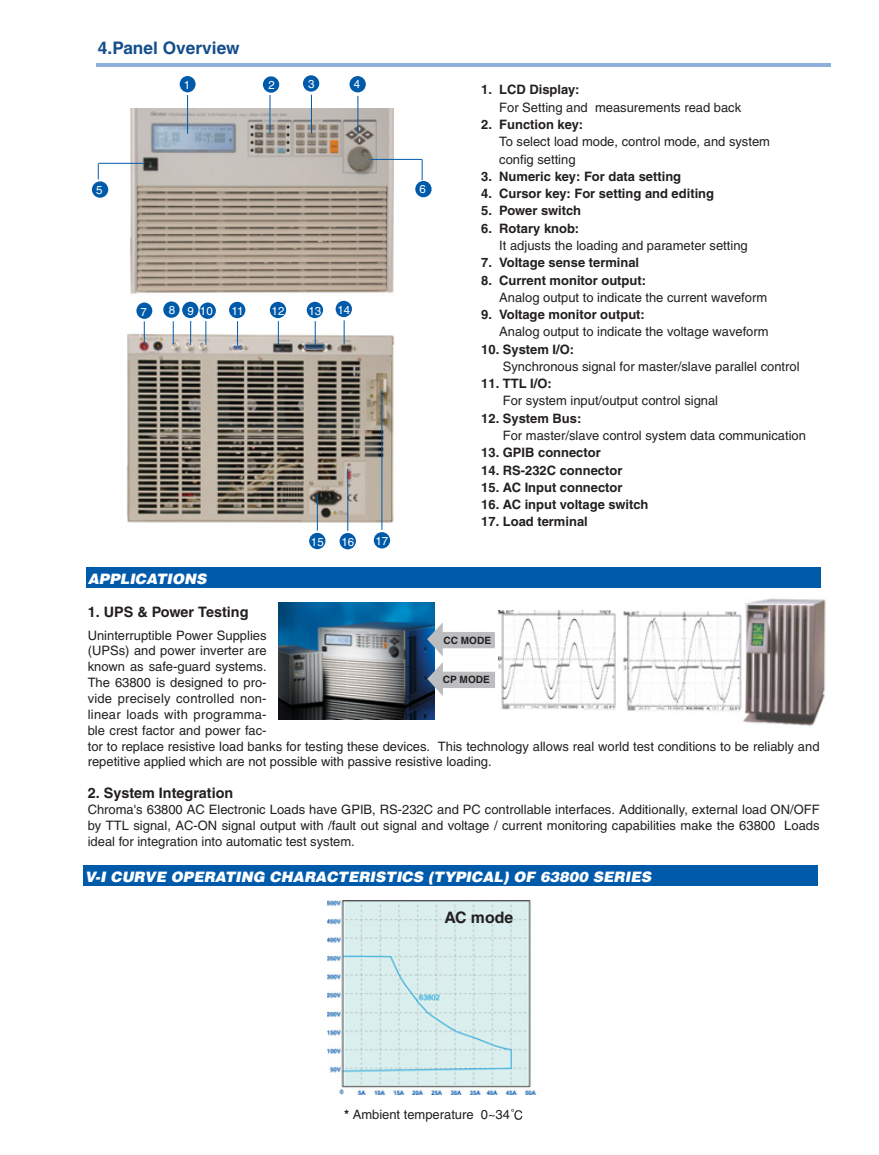
<style>
.page{position:relative;width:879px;height:1155px;background:#fff}
.page>*{position:absolute;margin:0;border:0;box-sizing:border-box;transform-origin:0 0}
.t1{font:700 17.25px "Helvetica";color:#144e8c}
.t2{font:700 15.9px "Helvetica";color:#231f20}
.t3{font:italic 900 14.4px "Helvetica";color:#fff}
.t4{font:700 14.4px "Helvetica";color:#231f20}
.t5{font:12.9px/15.9px "Helvetica";color:#231f20}
.t6{font:700 12.9px "Helvetica";color:#231f20}
.t7{font:11.55px "Helvetica";color:#fff}
.t8{font:700 10.05px "Helvetica";color:#231f20}
.s1{font-weight:700}
</style>
<div class="page">
<img style="left:743px;top:598px;width:83px;height:128px">
<img style="left:129px;top:109px;width:265px;height:187px">
<img style="left:126px;top:332px;width:269px;height:193px">
<hr style="left:97px;top:63px;width:734px;height:3px;background:#90b0dc">
<hr style="left:269px;top:95px;width:1px;height:38px;background:#005aaa">
<hr style="left:311px;top:95px;width:1px;height:38px;background:#005aaa">
<hr style="left:357px;top:96px;width:1px;height:38px;background:#005aaa">
<hr style="left:187px;top:95px;width:1px;height:39px;background:#005aaa">
<div style="left:263px;top:76px;width:16px;height:17px;background:#005aaa;border-radius:50%"></div>
<div style="left:350px;top:76px;width:16px;height:16px;background:#005aaa;border-radius:50%"></div>
<div style="left:415px;top:181px;width:17px;height:16px;background:#005aaa;border-radius:50%"></div>
<div style="left:303px;top:75px;width:16px;height:17px;background:#005aaa;border-radius:50%"></div>
<div style="left:92px;top:181px;width:16px;height:17px;background:#005aaa;border-radius:50%"></div>
<div style="left:180px;top:76px;width:16px;height:16px;background:#005aaa;border-radius:50%"></div>
<hr style="left:98px;top:163px;width:46px;height:1px;background:#005aaa">
<hr style="left:370px;top:159px;width:52px;height:1px;background:#005aaa">
<svg style="left:173px;top:321px;width:1px;height:23px"></svg>
<svg style="left:190px;top:321px;width:1px;height:24px"></svg>
<svg style="left:205px;top:321px;width:1px;height:24px"></svg>
<svg style="left:144px;top:321px;width:1px;height:24px"></svg>
<div style="left:163px;top:301px;width:17px;height:17px;background:#005aaa;border-radius:50%"></div>
<div style="left:200px;top:303px;width:16px;height:16px;background:#005aaa;border-radius:50%"></div>
<div style="left:182px;top:302px;width:17px;height:16px;background:#005aaa;border-radius:50%"></div>
<div style="left:136px;top:303px;width:16px;height:16px;background:#005aaa;border-radius:50%"></div>
<svg style="left:237px;top:321px;width:1px;height:24px"></svg>
<div style="left:229px;top:302px;width:16px;height:16px;background:#005aaa;border-radius:50%"></div>
<svg style="left:278px;top:321px;width:1px;height:24px"></svg>
<div style="left:270px;top:302px;width:16px;height:16px;background:#005aaa;border-radius:50%"></div>
<svg style="left:315px;top:321px;width:1px;height:24px"></svg>
<div style="left:307px;top:302px;width:16px;height:16px;background:#005aaa;border-radius:50%"></div>
<svg style="left:344px;top:320px;width:1px;height:24px"></svg>
<div style="left:336px;top:301px;width:16px;height:16px;background:#005aaa;border-radius:50%"></div>
<hr style="left:317px;top:494px;width:1px;height:37px;background:#005aaa">
<div style="left:309px;top:533px;width:17px;height:16px;background:#005aaa;border-radius:50%"></div>
<hr style="left:347px;top:469px;width:1px;height:62px;background:#005aaa">
<div style="left:340px;top:533px;width:16px;height:16px;background:#005aaa;border-radius:50%"></div>
<hr style="left:381px;top:391px;width:1px;height:139px;background:#005aaa">
<div style="left:374px;top:532px;width:16px;height:16px;background:#005aaa;border-radius:50%"></div>
<svg style="left:98px;top:164px;width:1px;height:15px"></svg>
<svg style="left:422px;top:159px;width:1px;height:21px"></svg>
<div style="left:86px;top:567px;width:735px;height:21px;background:#005aaa"></div>
<div style="left:489px;top:604px;width:256px;height:111px;background:#fff"></div>
<img style="left:498px;top:611px;width:244px;height:100px">
<img style="left:278px;top:603px;width:156px;height:116px">
<svg style="left:427px;top:622px;width:68px;height:34px"></svg>
<svg style="left:427px;top:662px;width:68px;height:34px"></svg>
<div style="left:83px;top:865px;width:735px;height:21px;background:#005aaa"></div>
<img style="left:327px;top:900px;width:210px;height:195px">
<img style="left:511px;top:1108px;width:12px;height:12px">
<h1 class="t1" style="left:98px;top:41px;width:143px">4.Panel Overview</h1>
<p class="t7" style="left:184px;top:81px;width:8px">1</p>
<p class="t7" style="left:308px;top:80px;width:8px">3</p>
<p class="t7" style="left:269px;top:80px;width:8px">2</p>
<p class="t7" style="left:354px;top:80px;width:8px">4</p>
<p class="t7" style="left:96px;top:185px;width:8px">5</p>
<p class="t7" style="left:141px;top:308px;width:8px">7</p>
<p class="t7" style="left:169px;top:306px;width:45px">8 910</p>
<p class="t7" style="left:231px;top:306px;width:13px">11</p>
<p class="t7" style="left:272px;top:306px;width:14px">12</p>
<p class="t7" style="left:308px;top:306px;width:14px">13</p>
<p class="t7" style="left:337px;top:305px;width:14px">14</p>
<p class="t7" style="left:420px;top:185px;width:8px">6</p>
<p class="t3" style="left:88px;top:573px;width:120px">APPLICATIONS</p>
<p class="t7" style="left:311px;top:537px;width:14px">15</p>
<p class="t7" style="left:341px;top:538px;width:14px">16</p>
<p class="t7" style="left:376px;top:537px;width:14px">17</p>
<p class="t6" style="left:481px;top:85px;width:100px">1. LCD Display:</p>
<p class="t5" style="left:499px;top:100px;width:243px">For Setting and measurements read back</p>
<p class="t6" style="left:481px;top:120px;width:104px">2. Function key:</p>
<p class="t5" style="left:499px;top:134px;width:272px;line-height:17.2px">To select load mode, control mode, and system config setting</p>
<p class="t6" style="left:481px;top:172px;width:201px">3. Numeric key: For data setting</p>
<p class="t6" style="left:481px;top:189px;width:234px">4. Cursor key: For setting and editing</p>
<p class="t6" style="left:481px;top:206px;width:101px">5. Power switch</p>
<p class="t6" style="left:481px;top:223px;width:100px">6. Rotary knob:</p>
<p class="t5" style="left:499px;top:239px;width:250px">It adjusts the loading and parameter setting</p>
<p class="t6" style="left:481px;top:258px;width:159px">7. Voltage sense terminal</p>
<p class="t6" style="left:481px;top:275px;width:166px">8. Current monitor output:</p>
<p class="t5" style="left:499px;top:291px;width:269px">Analog output to indicate the current waveform</p>
<p class="t6" style="left:481px;top:310px;width:165px">9. Voltage monitor output:</p>
<p class="t5" style="left:499px;top:325px;width:271px">Analog output to indicate the voltage waveform</p>
<p class="t6" style="left:481px;top:344px;width:94px">10. System I/O:</p>
<p class="t5" style="left:503px;top:360px;width:298px">Synchronous signal for master/slave parallel control</p>
<p class="t6" style="left:481px;top:379px;width:72px">11. TTL I/O:</p>
<p class="t5" style="left:503px;top:394px;width:217px">For system input/output control signal</p>
<p class="t6" style="left:481px;top:413px;width:102px">12. System Bus:</p>
<p class="t5" style="left:503px;top:429px;width:305px">For master/slave control system data communication</p>
<p class="t6" style="left:481px;top:448px;width:121px">13. GPIB connector</p>
<p class="t6" style="left:481px;top:465px;width:143px">14. RS-232C connector</p>
<p class="t6" style="left:481px;top:483px;width:143px">15. AC Input connector</p>
<p class="t6" style="left:481px;top:500px;width:169px">16. AC input voltage switch</p>
<p class="t6" style="left:481px;top:517px;width:108px">17. Load terminal</p>
<p class="t4" style="left:88px;top:606px;width:162px">1. UPS &amp; Power Testing</p>
<p class="t5" style="left:88px;top:628px;width:733px">Uninterruptible Power Supplies<br>(UPSs) and power inverter are<br>known as safe-guard systems.<br>The 63800 is designed to pro-<br>vide precisely controlled non-<br>linear loads with programma-<br>ble crest factor and power fac-<br>tor to replace resistive load banks for testing these devices. This technology allows real world test conditions to be reliably and repetitive applied which are not possible with passive resistive loading.</p>
<p class="t4" style="left:88px;top:788px;width:147px">2. System Integration</p>
<p class="t5" style="left:88px;top:803px;width:733px;text-align:justify">Chroma's 63800 AC Electronic Loads have GPIB, RS-232C and PC controllable interfaces. Additionally, external load ON/OFF by TTL signal, AC-ON signal output with /fault out signal and voltage / current monitoring capabilities make the 63800 Loads ideal for integration into automatic test system.</p>
<p class="t8" style="left:444px;top:637px;width:49px">CC MODE</p>
<p class="t8" style="left:443px;top:676px;width:49px">CP MODE</p>
<p class="t3" style="left:85px;top:871px;width:568px">V-I CURVE OPERATING CHARACTERISTICS (TYPICAL) OF 63800 SERIES</p>
<p class="t2" style="left:444px;top:912px;width:70px">AC mode</p>
<p class="t5" style="left:344px;top:1108px;width:168px"><span class="s1">*</span> Ambient temperature 0~34</p>
</div>
